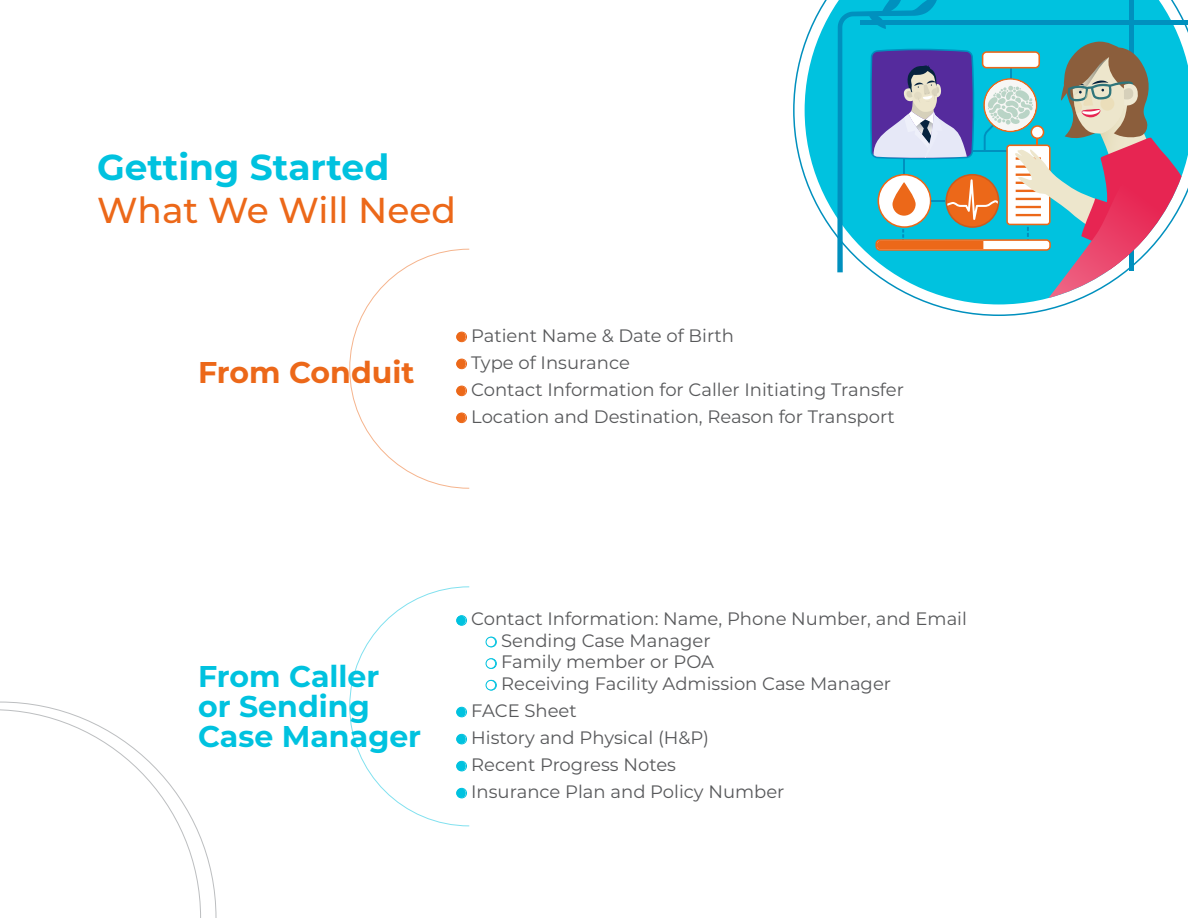
<style>
.page{position:relative;width:1188px;height:918px;background:#fff}
.page>*{position:absolute;margin:0;border:0;box-sizing:border-box;transform-origin:0 0}
.t1{font:700 36px "Montserrat";color:#00c2df}
.t2{font:500 36px "Montserrat";color:#ec6819}
.t3{font:700 30px/30px "Montserrat";color:#00c2df}
.t4{font:700 30px "Montserrat";color:#ec6819}
.t5{font:18px/27px "Montserrat";color:#58595b}
</style>
<div class="page">
<svg style="left:793px;top:0;width:394px;height:316px"></svg>
<svg style="left:0;top:702px;width:216px;height:216px"></svg>
<svg style="left:0;top:709px;width:201px;height:209px"></svg>
<hr style="left:1187px;top:0;width:1px;height:918px;background:#484848">
<svg style="left:350px;top:587px;width:119px;height:239px"></svg>
<svg style="left:350px;top:249px;width:119px;height:239px"></svg>
<div style="left:487px;top:637px;width:10px;height:10px;border:1px solid #00c2df;border-radius:50%"></div>
<div style="left:486px;top:637px;width:10px;height:10px;background:#fff;border-radius:50%"></div>
<div style="left:486px;top:637px;width:10px;height:10px;border:1px solid #00c2df;border-radius:50%"></div>
<div style="left:487px;top:659px;width:10px;height:10px;border:1px solid #00c2df;border-radius:50%"></div>
<div style="left:486px;top:659px;width:10px;height:9px;background:#fff;border-radius:50%"></div>
<div style="left:486px;top:659px;width:10px;height:10px;border:1px solid #00c2df;border-radius:50%"></div>
<div style="left:487px;top:680px;width:10px;height:10px;border:1px solid #00c2df;border-radius:50%"></div>
<div style="left:486px;top:680px;width:10px;height:10px;background:#fff;border-radius:50%"></div>
<div style="left:486px;top:680px;width:10px;height:10px;border:1px solid #00c2df;border-radius:50%"></div>
<div style="left:457px;top:615px;width:10px;height:10px;border:1px solid #00c2df;border-radius:50%"></div>
<div style="left:456px;top:616px;width:10px;height:9px;background:#00c2df;border-radius:50%"></div>
<div style="left:457px;top:707px;width:10px;height:10px;border:1px solid #00c2df;border-radius:50%"></div>
<div style="left:456px;top:707px;width:10px;height:10px;background:#00c2df;border-radius:50%"></div>
<div style="left:457px;top:734px;width:10px;height:10px;border:1px solid #00c2df;border-radius:50%"></div>
<div style="left:456px;top:734px;width:10px;height:10px;background:#00c2df;border-radius:50%"></div>
<div style="left:457px;top:761px;width:10px;height:10px;border:1px solid #00c2df;border-radius:50%"></div>
<div style="left:456px;top:761px;width:10px;height:10px;background:#00c2df;border-radius:50%"></div>
<div style="left:457px;top:788px;width:10px;height:10px;border:1px solid #00c2df;border-radius:50%"></div>
<div style="left:456px;top:788px;width:10px;height:10px;background:#00c2df;border-radius:50%"></div>
<h1 class="t1" style="left:97px;top:141px;width:294px">Getting Started</h1>
<h1 class="t2" style="left:97px;top:185px;width:361px">What We Will Need</h1>
<h2 class="t4" style="left:198px;top:351px;width:218px">From Conduit</h2>
<p class="t5" style="left:471px;top:321px;width:434px">Patient Name &amp; Date of Birth<br>Type of Insurance<br>Contact Information for Caller Initiating Transfer Location and Destination, Reason for Transport</p>
<h2 class="t3" style="left:198px;top:660px;width:225px">From Caller<br>or Sending<br>Case Manager</h2>
<p class="t5" style="left:501px;top:607px;width:467px;line-height:21.6px;text-indent:-30px">Contact Information: Name, Phone Number, and Email Sending Case Manager<br>Family member or POA<br>Receiving Facility Admission Case Manager</p>
<p class="t5" style="left:471px;top:696px;width:315px">FACE Sheet<br>History and Physical (H&amp;P)<br>Recent Progress Notes<br>Insurance Plan and Policy Number</p>
</div>
